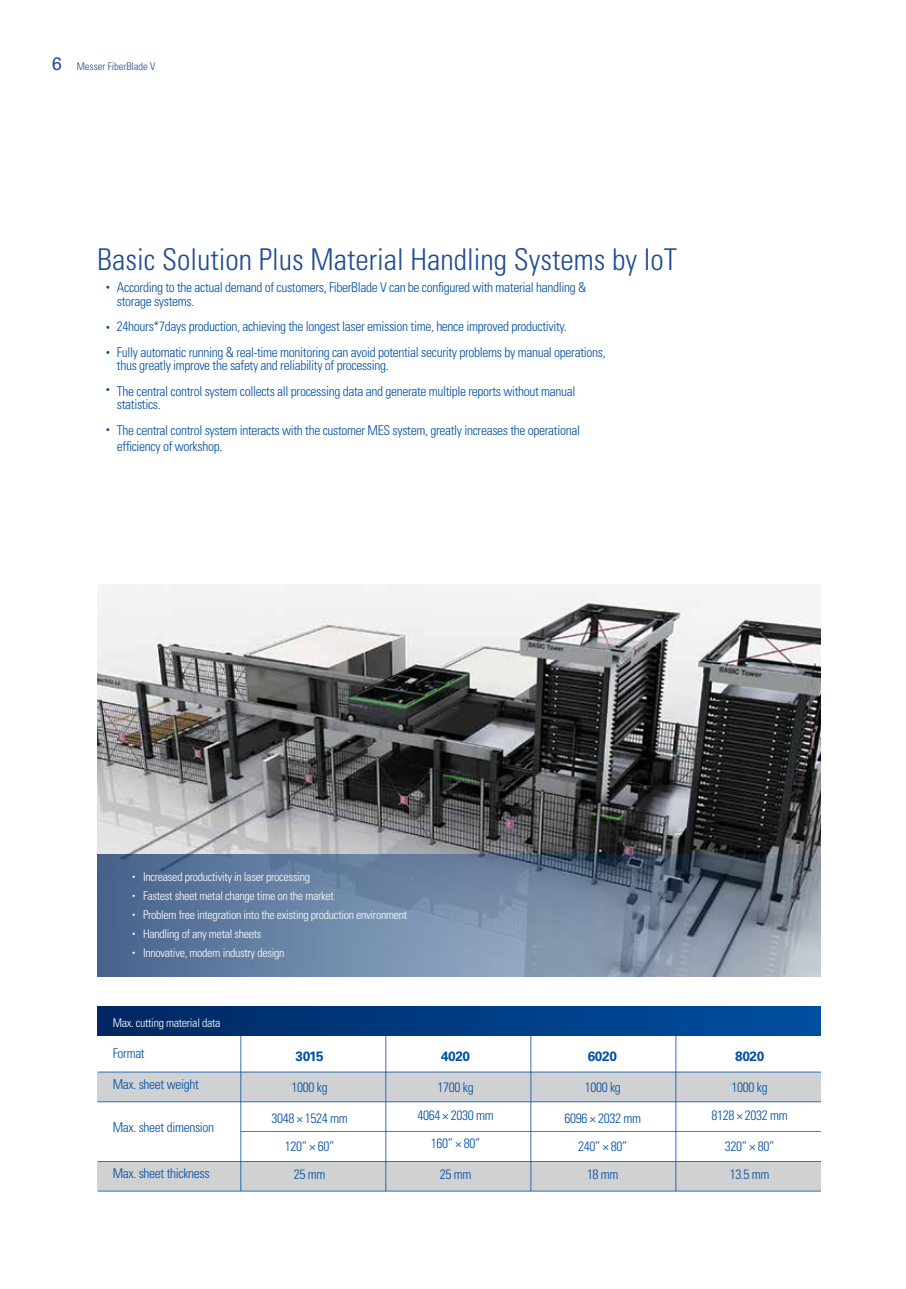
<style>
.page{position:relative;width:906px;height:1289px;background:#fff}
.page>*{position:absolute;margin:0;border:0;box-sizing:border-box;transform-origin:0 0}
.t1{font:300 condensed 30px "Univers LT Std";color:#1e4c94}
.t2{font:300 condensed 13.5px/28px "Univers LT Std";letter-spacing:-.025em;color:#004fa3;text-align:center}
.t3{font:700 13.5px "Univers LT Std";letter-spacing:-.025em;color:#004fa3}
.t4{font:300 condensed 12px/19px "Univers LT Std";letter-spacing:-.025em;color:#fff}
.t5{font:300 condensed 10.5px "Univers LT Std";color:#1e4c94}
.s1{font-weight:400;font-stretch:normal;font-size:18px}
.s2{font-family:"FZHTJW GB1 0";font-weight:400;font-stretch:normal}
</style>
<div class="page">
<div style="left:98px;top:1161px;width:723px;height:30px;background:#d0d1d3"></div>
<hr style="left:98px;top:1161px;width:723px;height:1px;background:#004fa3">
<hr style="left:98px;top:1190px;width:723px;height:1px;background:#004fa3">
<div style="left:98px;top:1071px;width:723px;height:30px;background:#d0d1d3"></div>
<hr style="left:98px;top:1071px;width:723px;height:1px;background:#004fa3">
<hr style="left:98px;top:1101px;width:723px;height:1px;background:#004fa3">
<hr style="left:241px;top:1131px;width:580px;height:1px;background:#004fa3">
<hr style="left:675px;top:1035px;width:1px;height:156px;background:#004fa3">
<hr style="left:530px;top:1035px;width:1px;height:156px;background:#004fa3">
<hr style="left:385px;top:1035px;width:1px;height:156px;background:#004fa3">
<hr style="left:240px;top:1035px;width:1px;height:156px;background:#004fa3">
<div style="left:98px;top:1006px;width:723px;height:29px;background:linear-gradient(to right,#002862,#004fa1)"></div>
<img style="left:98px;top:584px;width:723px;height:270px">
<svg style="left:98px;top:854px;width:723px;height:122px;background:#6c819c"></svg>
<p class="t5" style="left:52px;top:60px;width:105px"><span class="s1">6</span> Messer FiberBlade V</p>
<h1 class="t1" style="left:97px;top:241px;width:581px">Basic Solution Plus Material Handling Systems by IoT</h1>
<p class="t2" style="left:117px;top:280px;width:471px;line-height:13.5px;text-align:left">According to the actual demand of customers, FiberBlade V can be configured with material handling &amp; storage systems.</p>
<p class="t2" style="left:117px;top:313px;width:490px;line-height:25.5px;text-align:left">24hours*7days production, achieving the longest laser emission time, hence improved productivity.<br>Fully automatic running &amp; real-time monitoring can avoid potential security problems by manual operations,</p>
<p class="t2" style="left:117px;top:352px;width:460px;line-height:25.5px;text-align:left">thus greatly improve the safety and reliability of processing.<br>The central control system collects all processing data and generate multiple reports without manual</p>
<p class="t2" style="left:117px;top:391px;width:464px;line-height:25.5px;text-align:left">statistics.<br>The central control system interacts with the customer MES system, greatly increases the operational</p>
<p class="t2" style="left:117px;top:432px;width:107px">efficiency of workshop.</p>
<p class="t4" style="left:128px;top:867px;width:281px"><span class="s2">·</span> Increased productivity in laser processing<br><span class="s2">·</span> Fastest sheet metal change time on the market<br><span class="s2">·</span> Problem free integration into the existing production environment <span class="s2">·</span> Handling of any metal sheets<br><span class="s2">·</span> Innovative, modern industry design</p>
<p class="t4" style="left:113px;top:1012px;width:109px">Max. cutting material data</p>
<p class="t2" style="left:113px;top:1039px;width:34px">Format</p>
<p class="t2" style="left:113px;top:1070px;width:88px">Max. sheet weight</p>
<p class="t2" style="left:113px;top:1113px;width:103px">Max. sheet dimension</p>
<p class="t2" style="left:113px;top:1159px;width:99px">Max. sheet thickness</p>
<p class="t3" style="left:295px;top:1047px;width:30px">3015</p>
<p class="t2" style="left:291px;top:1072px;width:38px">1000 kg</p>
<p class="t2" style="left:271px;top:1103px;width:78px">3048 × 1524 mm<br>120” × 60”<br>25 mm</p>
<p class="t3" style="left:441px;top:1047px;width:31px">4020</p>
<p class="t2" style="left:417px;top:1072px;width:78px">1700 kg<br>4064 × 2030 mm<br>160” × 80”</p>
<p class="t2" style="left:440px;top:1159px;width:33px">25 mm</p>
<p class="t3" style="left:588px;top:1047px;width:31px">6020</p>
<p class="t2" style="left:585px;top:1072px;width:38px">1000 kg</p>
<p class="t2" style="left:564px;top:1103px;width:78px">6096 × 2032 mm<br>240” × 80”<br>18 mm</p>
<p class="t3" style="left:735px;top:1047px;width:31px">8020</p>
<p class="t2" style="left:711px;top:1072px;width:78px">1000 kg<br>8128 × 2032 mm</p>
<p class="t2" style="left:725px;top:1131px;width:51px">320” × 80”<br>13.5 mm</p>
</div>
